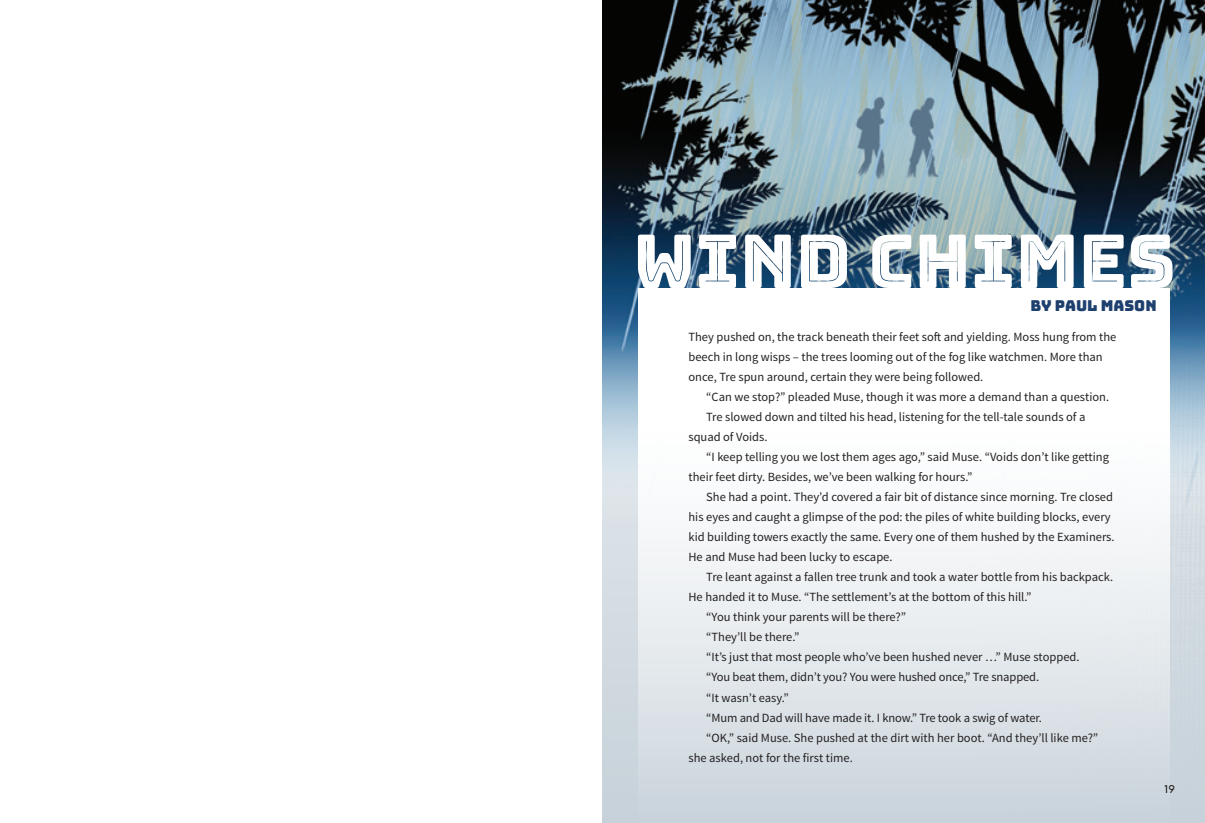
<style>
.page{position:relative;width:1205px;height:823px;background:#fff}
.page>*{position:absolute;margin:0;border:0;box-sizing:border-box;transform-origin:0 0}
.L4_Roboto{font:15px "Bungee";color:#1e406e}
.L4-SourceSans{font:12.5px/20px "Source Sans Pro";color:#231f20}
.Folio{font:11.25px "Aronui";color:#231f20}
</style>
<div class="page">
<div style="left:602px;top:0;width:603px;height:822px;background:#cfd8df"></div>
<img style="left:602px;top:0;width:603px;height:526px">
<div style="left:638px;top:288px;width:531px;height:534px;background:linear-gradient(to bottom,#fff,#d1d9e0)"></div>
<svg style="left:638px;top:234px;width:534px;height:54px;background:#b1bfca"></svg>
<p class="L4_Roboto" style="left:1030px;top:296px;width:128px">BY PAUL MASON</p>
<p class="L4-SourceSans" style="left:688px;top:327px;width:429px">They pushed on, the track beneath their feet soft and yielding. Moss hung from the beech in long wisps – the trees looming out of the fog like watchmen. More than once, Tre spun around, certain they were being followed.</p>
<p class="L4-SourceSans" style="left:706px;top:387px;width:404px">“Can we stop?” pleaded Muse, though it was more a demand than a question.</p>
<p class="L4-SourceSans" style="left:688px;top:407px;width:398px;text-indent:18px">Tre slowed down and tilted his head, listening for the tell-tale sounds of a squad of Voids.</p>
<p class="L4-SourceSans" style="left:688px;top:447px;width:422px;text-indent:18px">“I keep telling you we lost them ages ago,” said Muse. “Voids don’t like getting their feet dirty. Besides, we’ve been walking for hours.”</p>
<p class="L4-SourceSans" style="left:688px;top:487px;width:428px;text-indent:18px">She had a point. They’d covered a fair bit of distance since morning. Tre closed his eyes and caught a glimpse of the pod: the piles of white building blocks, every kid building towers exactly the same. Every one of them hushed by the Examiners.<br>He and Muse had been lucky to escape.</p>
<p class="L4-SourceSans" style="left:688px;top:567px;width:426px;text-indent:18px">Tre leant against a fallen tree trunk and took a water bottle from his backpack.<br>He handed it to Muse. “The settlement’s at the bottom of this hill.”</p>
<p class="L4-SourceSans" style="left:706px;top:607px;width:201px">“You think your parents will be there?”</p>
<p class="L4-SourceSans" style="left:706px;top:627px;width:95px">“They’ll be there.”</p>
<p class="L4-SourceSans" style="left:706px;top:647px;width:375px">“It’s just that most people who’ve been hushed never …” Muse stopped.</p>
<p class="L4-SourceSans" style="left:706px;top:667px;width:334px">“You beat them, didn’t you? You were hushed once,” Tre snapped.</p>
<p class="L4-SourceSans" style="left:706px;top:687px;width:84px">“It wasn’t easy.”</p>
<p class="L4-SourceSans" style="left:706px;top:707px;width:337px">“Mum and Dad will have made it. I know.” Tre took a swig of water.</p>
<p class="L4-SourceSans" style="left:688px;top:727px;width:411px;text-indent:18px">“OK,” said Muse. She pushed at the dirt with her boot. “And they’ll like me?” she asked, not for the first time.</p>
<p class="Folio" style="left:1164px;top:781px;width:12px">19</p>
</div>
